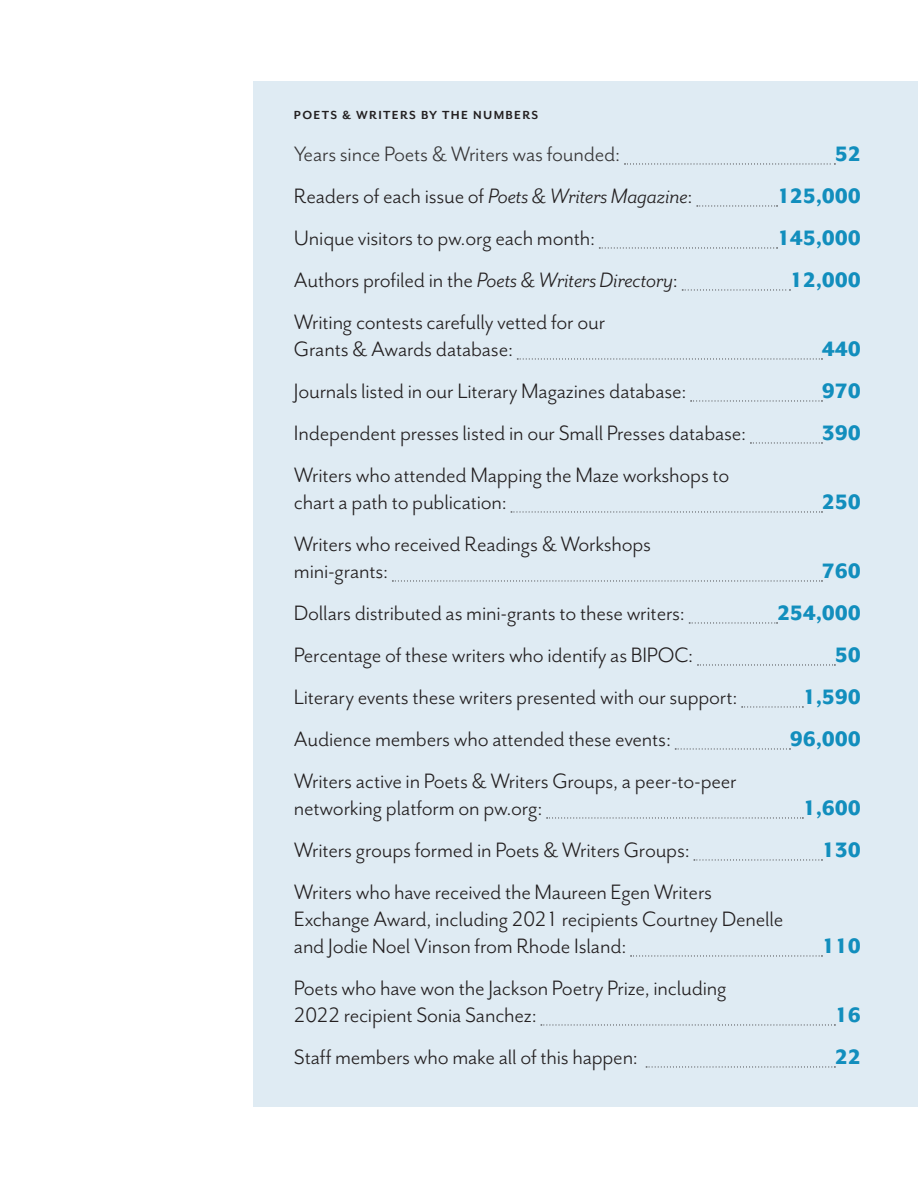
<style>
.page{position:relative;width:918px;height:1188px;background:#fff}
.page>*{position:absolute;margin:0;border:0;box-sizing:border-box;transform-origin:0 0}
.t1{font:24px/27px "Mr Eaves San OT";letter-spacing:-.01em;color:#231f20}
.t2{font:800 24px "Mr Eaves San OT";letter-spacing:-.01em;color:#128ebd}
.t3{font:italic 24px "Mr Eaves San OT";letter-spacing:-.01em;color:#231f20}
.t4{font:24px "Mr Eaves San OT";letter-spacing:-.01em;color:#363536}
.t5{font:700 13.5px "Mr Eaves San OT";letter-spacing:.1em;color:#231f20}
.s1{font-style:italic}
.s2{font-style:normal}
</style>
<div class="page">
<div style="left:253px;top:81px;width:665px;height:1026px;background:#dfebf3"></div>
<svg style="left:625px;top:163px;width:210px;height:1px"></svg>
<svg style="left:697px;top:205px;width:81px;height:1px"></svg>
<svg style="left:599px;top:247px;width:179px;height:1px"></svg>
<svg style="left:682px;top:289px;width:108px;height:1px"></svg>
<svg style="left:517px;top:358px;width:305px;height:1px"></svg>
<svg style="left:691px;top:400px;width:131px;height:1px"></svg>
<svg style="left:750px;top:442px;width:72px;height:1px"></svg>
<svg style="left:511px;top:511px;width:311px;height:1px"></svg>
<svg style="left:392px;top:580px;width:430px;height:1px"></svg>
<svg style="left:689px;top:622px;width:89px;height:1px"></svg>
<svg style="left:697px;top:664px;width:138px;height:1px"></svg>
<svg style="left:742px;top:706px;width:61px;height:1px"></svg>
<svg style="left:675px;top:748px;width:115px;height:1px"></svg>
<svg style="left:547px;top:817px;width:256px;height:1px"></svg>
<svg style="left:694px;top:859px;width:128px;height:1px"></svg>
<svg style="left:631px;top:955px;width:191px;height:1px"></svg>
<svg style="left:541px;top:1024px;width:294px;height:1px"></svg>
<svg style="left:646px;top:1066px;width:189px;height:1px"></svg>
<p class="t5" style="left:294px;top:108px;width:246px">POETS &amp; WRITERS BY THE NUMBERS</p>
<p class="t4" style="left:294px;top:141px;width:328px">Years since Poets &amp; Writers was founded:</p>
<p class="t2" style="left:835px;top:140px;width:28px">52</p>
<p class="t1" style="left:294px;top:183px;width:400px">Readers of each issue of <span class="s1">Poets &amp; Writers Magazine</span>:</p>
<p class="t2" style="left:777px;top:182px;width:85px">125,000</p>
<p class="t1" style="left:294px;top:225px;width:303px">Unique visitors to pw.org each month:</p>
<p class="t2" style="left:777px;top:224px;width:85px">145,000</p>
<p class="t3" style="left:294px;top:267px;width:386px"><span class="s2">Authors profiled in the</span> Poets &amp; Writers Directory<span class="s2">:</span></p>
<p class="t2" style="left:790px;top:266px;width:72px">12,000</p>
<p class="t1" style="left:294px;top:309px;width:313px">Writing contests carefully vetted for our<br>Grants &amp; Awards database:</p>
<p class="t2" style="left:822px;top:335px;width:40px">440</p>
<p class="t1" style="left:294px;top:378px;width:394px">Journals listed in our Literary Magazines database:</p>
<p class="t2" style="left:822px;top:377px;width:40px">970</p>
<p class="t1" style="left:294px;top:420px;width:454px">Independent presses listed in our Small Presses database:</p>
<p class="t2" style="left:822px;top:419px;width:40px">390</p>
<p class="t1" style="left:294px;top:462px;width:437px">Writers who attended Mapping the Maze workshops to chart a path to publication:</p>
<p class="t2" style="left:822px;top:488px;width:40px">250</p>
<p class="t1" style="left:294px;top:531px;width:359px">Writers who received Readings &amp; Workshops mini-grants:</p>
<p class="t2" style="left:822px;top:557px;width:40px">760</p>
<p class="t1" style="left:294px;top:600px;width:393px">Dollars distributed as mini-grants to these writers:</p>
<p class="t2" style="left:777px;top:599px;width:85px">254,000</p>
<p class="t1" style="left:294px;top:642px;width:401px">Percentage of these writers who identify as BIPOC:</p>
<p class="t2" style="left:835px;top:641px;width:28px">50</p>
<p class="t1" style="left:294px;top:684px;width:445px">Literary events these writers presented with our support:</p>
<p class="t2" style="left:803px;top:683px;width:60px">1,590</p>
<p class="t1" style="left:294px;top:726px;width:379px">Audience members who attended these events:</p>
<p class="t2" style="left:790px;top:725px;width:72px">96,000</p>
<p class="t1" style="left:294px;top:768px;width:444px">Writers active in Poets &amp; Writers Groups, a peer-to-peer networking platform on pw.org:</p>
<p class="t2" style="left:803px;top:794px;width:60px">1,600</p>
<p class="t1" style="left:294px;top:837px;width:397px">Writers groups formed in Poets &amp; Writers Groups:</p>
<p class="t2" style="left:822px;top:836px;width:40px">130</p>
<p class="t1" style="left:294px;top:879px;width:491px">Writers who have received the Maureen Egen Writers<br>Exchange Award, including 2021 recipients Courtney Denelle and Jodie Noel Vinson from Rhode Island:</p>
<p class="t2" style="left:822px;top:932px;width:40px">110</p>
<p class="t1" style="left:294px;top:975px;width:434px">Poets who have won the Jackson Poetry Prize, including<br>2022 recipient Sonia Sanchez:</p>
<p class="t2" style="left:835px;top:1001px;width:28px">16</p>
<p class="t1" style="left:294px;top:1044px;width:346px">Staff members who make all of this happen:</p>
<p class="t2" style="left:835px;top:1043px;width:28px">22</p>
</div>
